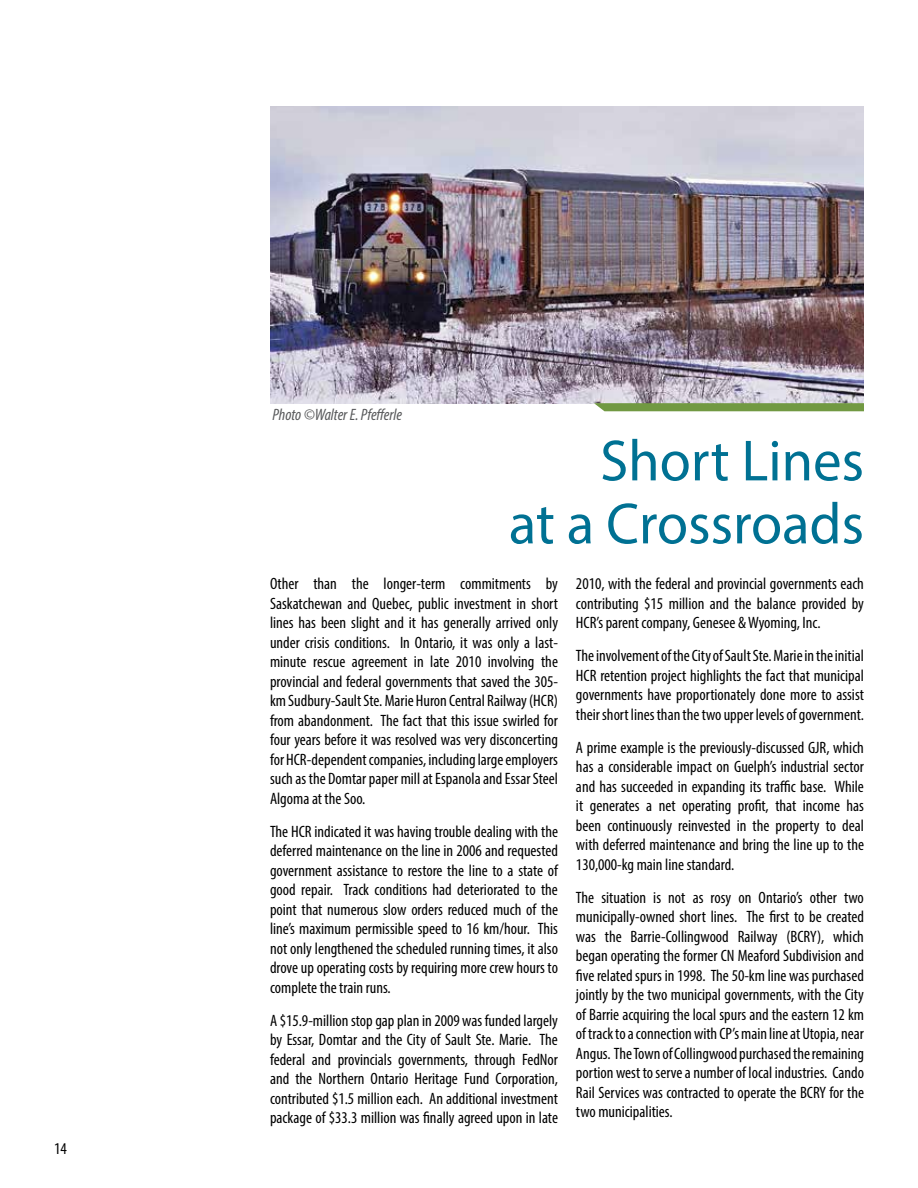
<style>
.page{position:relative;width:918px;height:1188px;background:#fff}
.page>*{position:absolute;margin:0;border:0;box-sizing:border-box;transform-origin:0 0}
.t1{font:58.5px/63px "Myriad Pro";color:#007193;text-align:right}
.t2{font:condensed 16.5px/19.5px "Myriad Pro";color:#000;text-align:justify}
.t3{font:italic condensed 16.5px "Myriad Pro";color:#58595b}
</style>
<div class="page">
<img style="left:270px;top:106px;width:594px;height:297px">
<svg style="left:594px;top:403px;width:270px;height:8px;background:#759c49"></svg>
<p class="t2" style="left:54px;top:1139px;width:14px">14</p>
<p class="t3" style="left:272px;top:404px;width:131px">Photo ©Walter E. Pfefferle</p>
<h1 class="t1" style="left:509px;top:428px;width:357px">Short Lines<br>at a Crossroads</h1>
<p class="t2" style="left:270px;top:574px;width:290px">Other than the longer-term commitments by Saskatchewan and Quebec, public investment in short lines has been slight and it has generally arrived only under crisis conditions. In Ontario, it was only a last&shy;minute rescue agreement in late 2010 involving the provincial and federal governments that saved the 305- km Sudbury-Sault Ste. Marie Huron Central Railway (HCR) from abandonment. The fact that this issue swirled for four years before it was resolved was very disconcerting for HCR-dependent companies, including large employers such as the Domtar paper mill at Espanola and Essar Steel Algoma at the Soo.</p>
<p class="t2" style="left:270px;top:821px;width:290px">The HCR indicated it was having trouble dealing with the deferred maintenance on the line in 2006 and requested government assistance to restore the line to a state of good repair. Track conditions had deteriorated to the point that numerous slow orders reduced much of the line’s maximum permissible speed to 16 km/hour. This not only lengthened the scheduled running times, it also drove up operating costs by requiring more crew hours to complete the train runs.</p>
<p class="t2" style="left:270px;top:1010px;width:290px">A $15.9-million stop gap plan in 2009 was funded largely by Essar, Domtar and the City of Sault Ste. Marie. The federal and provincials governments, through FedNor and the Northern Ontario Heritage Fund Corporation, contributed $1.5 million each. An additional investment package of $33.3 million was finally agreed upon in late</p>
<p class="t2" style="left:576px;top:574px;width:290px">2010, with the federal and provincial governments each contributing $15 million and the balance provided by HCR’s parent company, Genesee &amp; Wyoming, Inc.</p>
<p class="t2" style="left:576px;top:646px;width:290px">The involvement of the City of Sault Ste. Marie in the initial HCR retention project highlights the fact that municipal governments have proportionately done more to assist their short lines than the two upper levels of government.</p>
<p class="t2" style="left:576px;top:737px;width:290px">A prime example is the previously-discussed GJR, which has a considerable impact on Guelph’s industrial sector and has succeeded in expanding its traffic base. While it generates a net operating profit, that income has been continuously reinvested in the property to deal with deferred maintenance and bring the line up to the 130,000-kg main line standard.</p>
<p class="t2" style="left:576px;top:887px;width:290px">The situation is not as rosy on Ontario’s other two municipally-owned short lines. The first to be created was the Barrie-Collingwood Railway (BCRY), which began operating the former CN Meaford Subdivision and five related spurs in 1998. The 50-km line was purchased jointly by the two municipal governments, with the City of Barrie acquiring the local spurs and the eastern 12 km of track to a connection with CP’s main line at Utopia, near Angus. The Town of Collingwood purchased the remaining portion west to serve a number of local industries. Cando Rail Services was contracted to operate the BCRY for the two municipalities.</p>
</div>
